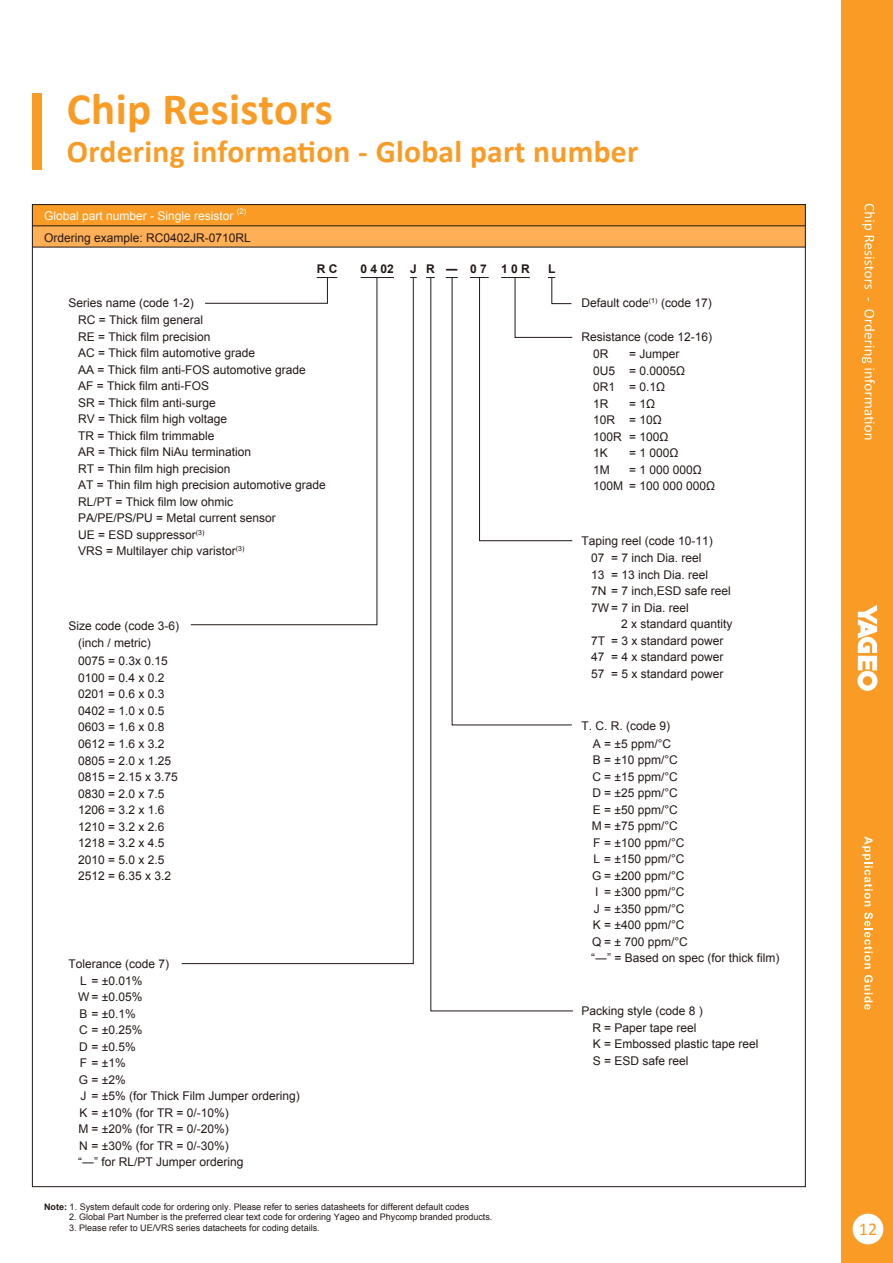
<style>
.page{position:relative;width:893px;height:1263px;background:#fff}
.page>*{position:absolute;margin:0;border:0;box-sizing:border-box;transform-origin:0 0}
.t1{font:700 45px "Calibri";letter-spacing:.01em;color:#f99b24}
.t2{font:700 31.5px "Calibri";letter-spacing:.01em;color:#f99b24}
.t3{font:18px "Calibri";color:#f99b24}
.t4{font:12px/16.5px "Arial";color:#231916}
.t5{font:12px "Arial";color:#fff}
.t6{font:700 12px "Arial";color:#231916}
.t7{font:9px "Arial";color:#231916}
.t8{font:7.65px "Arial";color:#fff}
.s1{font-weight:700}
</style>
<div class="page">
<div style="left:842px;top:0;width:51px;height:1263px;background:#f99b24"></div>
<svg style="left:857px;top:605px;width:20px;height:86px"></svg>
<svg style="left:862px;top:836px;width:11px;height:70px"></svg>
<svg style="left:864px;top:912px;width:9px;height:57px"></svg>
<svg style="left:864px;top:975px;width:9px;height:35px"></svg>
<div style="left:853px;top:1214px;width:30px;height:30px;background:#fff;border-radius:50%"></div>
<svg style="left:862px;top:204px;width:13px;height:26px"></svg>
<svg style="left:864px;top:236px;width:10px;height:53px"></svg>
<svg style="left:862px;top:309px;width:13px;height:130px"></svg>
<div style="left:32px;top:93px;width:9px;height:76px;background:#f99b24"></div>
<div style="left:32px;top:226px;width:774px;height:21px;background:#ffaf56"></div>
<div style="left:32px;top:205px;width:774px;height:21px;background:#f99b24"></div>
<svg style="left:181px;top:277px;width:233px;height:687px"></svg>
<svg style="left:430px;top:277px;width:143px;height:735px"></svg>
<svg style="left:451px;top:277px;width:122px;height:449px"></svg>
<svg style="left:470px;top:277px;width:103px;height:264px"></svg>
<hr style="left:32px;top:225px;width:773px;height:1px;background:#231916">
<hr style="left:32px;top:247px;width:774px;height:1px;background:#231916">
<h1 class="t1" style="left:67px;top:81px;width:267px">Chip Resistors</h1>
<h2 class="t2" style="left:67px;top:132px;width:573px">Ordering information - Global part number</h2>
<p class="t5" style="left:44px;top:208px;width:191px">Global part number - Single resistor</p>
<p class="t8" style="left:237px;top:206px;width:11px">(2)</p>
<p class="t4" style="left:44px;top:229px;width:208px">Ordering example: RC0402JR-0710RL</p>
<p class="t6" style="left:317px;top:261px;width:22px">R C</p>
<p class="t6" style="left:361px;top:261px;width:35px">0 4 02</p>
<p class="t6" style="left:410px;top:261px;width:121px">JR―0 7 1 0 R</p>
<p class="t6" style="left:548px;top:261px;width:9px">L</p>
<p class="t4" style="left:68px;top:295px;width:127px">Series name (code 1-2)</p>
<p class="t4" style="left:581px;top:295px;width:132px">Default code<sup>(1)</sup> (code 17)</p>
<p class="t4" style="left:78px;top:312px;width:249px">RC = Thick film general<br>RE = Thick film precision<br>AC = Thick film automotive grade<br>AA = Thick film anti-FOS automotive grade<br>AF = Thick film anti-FOS<br>SR = Thick film anti-surge<br>RV = Thick film high voltage<br>TR = Thick film trimmable<br>AR = Thick film NiAu termination<br>RT = Thin film high precision<br>AT = Thin film high precision automotive grade<br>RL/PT = Thick film low ohmic<br>PA/PE/PS/PU = Metal current sensor<br>UE = ESD suppressor<sup>(3)<br></sup>VRS = Multilayer chip varistor<sup>(3)</sup></p>
<p class="t4" style="left:593px;top:328px;width:120px;line-height:17px;text-indent:-12px">Resistance (code 12-16)<br>0R</p>
<p class="t4" style="left:593px;top:346px;width:94px;text-indent:36px">= Jumper<br>0U5 = 0.0005Ω<br>0R1 = 0.1Ω<br>1R</p>
<p class="t4" style="left:593px;top:395px;width:77px;text-indent:36px">= 1Ω<br>10R = 10Ω<br>100R = 100Ω<br>1K</p>
<p class="t4" style="left:629px;top:445px;width:51px">= 1 000Ω</p>
<p class="t4" style="left:593px;top:461px;width:124px;text-indent:36px">= 1 000 000Ω<br>100M = 100 000 000Ω</p>
<p class="t4" style="left:593px;top:461px;width:18px">1M</p>
<p class="t4" style="left:591px;top:533px;width:141px;text-indent:-10px">Taping reel (code 10-11)<br>07 = 7 inch Dia. reel<br>13 = 13 inch Dia. reel<br>7N = 7 inch,ESD safe reel<br>7W = 7 in Dia. reel</p>
<p class="t4" style="left:591px;top:616px;width:143px;text-indent:30px">2 x standard quantity<br>7T = 3 x standard power<br>47 = 4 x standard power<br>57 = 5 x standard power</p>
<p class="t4" style="left:78px;top:617px;width:102px;line-height:17px;text-indent:-10px">Size code (code 3-6) (inch / metric)</p>
<p class="t4" style="left:78px;top:653px;width:101px">0075 = 0.3x 0.15<br>0100 = 0.4 x 0.2<br>0201 = 0.6 x 0.3<br>0402 = 1.0 x 0.5<br>0603 = 1.6 x 0.8<br>0612 = 1.6 x 3.2<br>0805 = 2.0 x 1.25<br>0815 = 2.15 x 3.75<br>0830 = 2.0 x 7.5<br>1206 = 3.2 x 1.6<br>1210 = 3.2 x 2.6<br>1218 = 3.2 x 4.5<br>2010 = 5.0 x 2.5<br>2512 = 6.35 x 3.2</p>
<p class="t4" style="left:581px;top:717px;width:90px">T. C. R. (code 9)</p>
<p class="t4" style="left:593px;top:735px;width:80px">A = ±5 ppm/°C</p>
<p class="t4" style="left:593px;top:752px;width:87px">B = ±10 ppm/°C</p>
<p class="t4" style="left:592px;top:768px;width:87px">C = ±15 ppm/°C</p>
<p class="t4" style="left:592px;top:785px;width:87px">D = ±25 ppm/°C</p>
<p class="t4" style="left:593px;top:801px;width:87px">E = ±50 ppm/°C</p>
<p class="t4" style="left:592px;top:818px;width:88px">M = ±75 ppm/°C</p>
<p class="t4" style="left:593px;top:834px;width:93px">F = ±100 ppm/°C</p>
<p class="t4" style="left:593px;top:851px;width:93px">L = ±150 ppm/°C</p>
<p class="t4" style="left:592px;top:867px;width:94px">G = ±200 ppm/°C</p>
<p class="t4" style="left:595px;top:884px;width:91px">I = ±300 ppm/°C</p>
<p class="t4" style="left:594px;top:900px;width:92px">J = ±350 ppm/°C</p>
<p class="t4" style="left:593px;top:917px;width:93px">K = ±400 ppm/°C</p>
<p class="t4" style="left:592px;top:933px;width:97px">Q = ± 700 ppm/°C</p>
<p class="t4" style="left:591px;top:950px;width:190px">“―” = Based on spec (for thick film)</p>
<p class="t4" style="left:68px;top:955px;width:102px">Tolerance (code 7)</p>
<p class="t4" style="left:78px;top:972px;width:223px">L = ±0.01%<br>W = ±0.05%<br>B = ±0.1%<br>C = ±0.25%<br>D = ±0.5%<br>F = ±1%<br>G = ±2%<br>J = ±5% (for Thick Film Jumper ordering)<br>K = ±10% (for TR = 0/-10%)<br>M = ±20% (for TR = 0/-20%)<br>N = ±30% (for TR = 0/-30%)<br>“―” for RL/PT Jumper ordering</p>
<p class="t7" style="left:44px;top:1200px;width:427px"><span class="s1">Note:</span> 1. System default code for ordering only. Please refer to series datasheets for different default codes</p>
<p class="t7" style="left:69px;top:1211px;width:425px">2. Global Part Number is the preferred clear text code for ordering Yageo and Phycomp branded products.</p>
<p class="t7" style="left:69px;top:1222px;width:252px">3. Please refer to UE/VRS series datacheets for coding details.</p>
<p class="t4" style="left:581px;top:1002px;width:123px">Packing style (code 8 )</p>
<p class="t4" style="left:592px;top:1019px;width:168px">R = Paper tape reel<br>K = Embossed plastic tape reel<br>S = ESD safe reel</p>
<h3 class="t3" style="left:859px;top:1217px;width:20px">12</h3>
</div>
